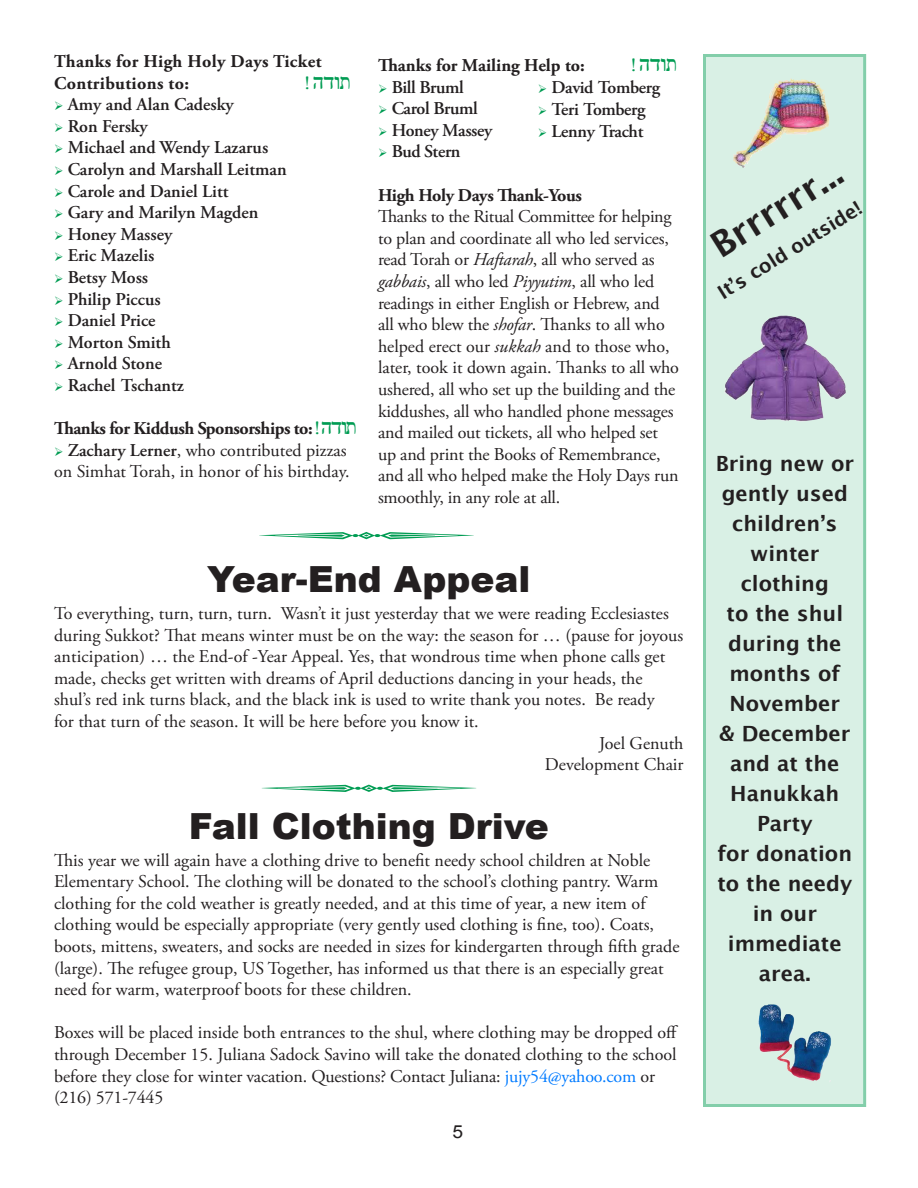
<style>
.page{position:relative;width:918px;height:1188px;background:#fff}
.page>*{position:absolute;margin:0;border:0;box-sizing:border-box;transform-origin:0 0}
.t1{font:900 36px "Arial";color:#231f20}
.t2{font:700 36px "Lucida Grande";color:#231f20}
.t3{font:700 21px/30px "Lucida Grande";color:#231f20}
.t4{font:700 19.5px "Lucida Grande";color:#231f20}
.t5{font:18px/21.6px "Adobe Garamond Pro";letter-spacing:-.005em;color:#231f20}
.t6{font:600 18px "Adobe Garamond Pro";letter-spacing:-.01em;color:#231f20}
.t7{font:700 18px "Adobe Garamond Pro";letter-spacing:.02em;color:#231f20}
.t8{font:700 18px "Adobe Garamond Pro";letter-spacing:-.025em;color:#231f20}
.t9{font:700 18px "Adobe Garamond Pro";color:#231f20}
.t10{font:700 18px "Adobe Garamond Pro";letter-spacing:-.02em;color:#231f20}
.t11{font:18px "Arial";color:#231f20;scale:1.07 1}
.t12{font:16.5px "Penina KF Mac Plain";letter-spacing:.025em;color:#009c53}
.s1{color:#009c53}
.s2{font-family:"Penina KF Mac Plain";font-weight:400;font-size:16.5px;color:#009c53}
.s3{font-weight:600}
.s4{font-style:italic}
.s5{color:#007bff}
</style>
<div class="page">
<div style="left:703px;top:54px;width:163px;height:1053px;background:#d9f0e5"></div>
<img style="left:724px;top:316px;width:122px;height:105px">
<img style="left:733px;top:79px;width:97px;height:89px">
<img style="left:758px;top:1004px;width:73px;height:78px">
<p class="t7" style="left:54px;top:51px;width:269px">Thanks for High Holy Days Ticket</p>
<p class="t7" style="left:54px;top:72px;width:137px">Contributions to:</p>
<p class="t12" style="left:306px;top:72px;width:46px">! HDWT</p>
<p class="t6" style="left:54px;top:94px;width:181px"><span class="s1">➢</span> Amy and Alan Cadesky</p>
<p class="t6" style="left:54px;top:116px;width:95px"><span class="s1">➢</span> Ron Fersky</p>
<p class="t6" style="left:54px;top:137px;width:216px"><span class="s1">➢</span> Michael and Wendy Lazarus</p>
<p class="t6" style="left:54px;top:159px;width:234px"><span class="s1">➢</span> Carolyn and Marshall Leitman</p>
<p class="t6" style="left:54px;top:181px;width:176px"><span class="s1">➢</span> Carole and Daniel Litt</p>
<p class="t6" style="left:54px;top:202px;width:206px"><span class="s1">➢</span> Gary and Marilyn Magden</p>
<p class="t6" style="left:54px;top:224px;width:120px"><span class="s1">➢</span> Honey Massey</p>
<p class="t6" style="left:54px;top:245px;width:102px"><span class="s1">➢</span> Eric Mazelis</p>
<p class="t6" style="left:54px;top:267px;width:96px"><span class="s1">➢</span> Betsy Moss</p>
<p class="t6" style="left:54px;top:289px;width:108px"><span class="s1">➢</span> Philip Piccus</p>
<p class="t6" style="left:54px;top:310px;width:103px"><span class="s1">➢</span> Daniel Price</p>
<p class="t6" style="left:54px;top:332px;width:118px"><span class="s1">➢</span> Morton Smith</p>
<p class="t6" style="left:54px;top:353px;width:110px"><span class="s1">➢</span> Arnold Stone</p>
<p class="t6" style="left:54px;top:375px;width:131px"><span class="s1">➢</span> Rachel Tschantz</p>
<p class="t8" style="left:54px;top:418px;width:304px">Thanks for Kiddush Sponsorships to: <span class="s2">! HDWT</span></p>
<p class="t5" style="left:54px;top:440px;width:297px"><span class="s1">➢</span> <span class="s3">Zachary Lerner</span>, who contributed pizzas on Simhat Torah, in honor of his birthday.</p>
<p class="t9" style="left:378px;top:55px;width:208px">Thanks for Mailing Help to:</p>
<p class="t12" style="left:632px;top:54px;width:46px">! HDWT</p>
<p class="t6" style="left:378px;top:77px;width:87px"><span class="s1">➢</span> Bill Bruml</p>
<p class="t6" style="left:378px;top:98px;width:101px"><span class="s1">➢</span> Carol Bruml</p>
<p class="t6" style="left:378px;top:120px;width:116px"><span class="s1">➢</span> Honey Massey</p>
<p class="t6" style="left:378px;top:141px;width:84px"><span class="s1">➢</span> Bud Stern</p>
<p class="t10" style="left:378px;top:184px;width:205px">High Holy Days Thank-Yous</p>
<p class="t5" style="left:378px;top:206px;width:295px">Thanks to the Ritual Committee for helping</p>
<p class="t5" style="left:378px;top:228px;width:302px">to plan and coordinate all who led services, read Torah or <span class="s4">Haftarah</span>, all who served as <span class="s4">gabbais</span>, all who led <span class="s4">Piyyutim</span>, all who led readings in either English or Hebrew, and all who blew the <span class="s4">shofar</span>. Thanks to all who helped erect our <span class="s4">sukkah</span> and to those who, later, took it down again. Thanks to all who ushered, all who set up the building and the kiddushes, all who handled phone messages and mailed out tickets, all who helped set up and print the Books of Remembrance, and all who helped make the Holy Days run smoothly, in any role at all.</p>
<p class="t6" style="left:538px;top:77px;width:124px"><span class="s1">➢</span> David Tomberg</p>
<p class="t6" style="left:538px;top:99px;width:109px"><span class="s1">➢</span> Teri Tomberg</p>
<p class="t6" style="left:538px;top:121px;width:107px"><span class="s1">➢</span> Lenny Tracht</p>
<p class="t1" style="left:207px;top:553px;width:325px">Year-End Appeal</p>
<p class="t5" style="left:54px;top:603px;width:631px">To everything, turn, turn, turn. Wasn’t it just yesterday that we were reading Ecclesiastes during Sukkot? That means winter must be on the way: the season for … (pause for joyous</p>
<p class="t5" style="left:54px;top:646px;width:613px">anticipation) … the End-of -Year Appeal. Yes, that wondrous time when phone calls get made, checks get written with dreams of April deductions dancing in your heads, the shul’s red ink turns black, and the black ink is used to write thank you notes. Be ready</p>
<p class="t5" style="left:54px;top:711px;width:426px">for that turn of the season. It will be here before you know it.</p>
<p class="t5" style="left:599px;top:733px;width:86px">Joel Genuth</p>
<p class="t5" style="left:545px;top:754px;width:140px">Development Chair</p>
<p class="t1" style="left:189px;top:800px;width:362px">Fall Clothing Drive</p>
<p class="t5" style="left:54px;top:850px;width:627px">This year we will again have a clothing drive to benefit needy school children at Noble Elementary School. The clothing will be donated to the school’s clothing pantry. Warm clothing for the cold weather is greatly needed, and at this time of year, a new item of clothing would be especially appropriate (very gently used clothing is fine, too). Coats, boots, mittens, sweaters, and socks are needed in sizes for kindergarten through fifth grade (large). The refugee group, US Together, has informed us that there is an especially great need for warm, waterproof boots for these children.</p>
<p class="t5" style="left:54px;top:1022px;width:626px">Boxes will be placed inside both entrances to the shul, where clothing may be dropped off through December 15. Juliana Sadock Savino will take the donated clothing to the school before they close for winter vacation. Questions? Contact Juliana: <span class="s5">jujy54@yahoo.com</span> or (216) 571-7445</p>
<p class="t11" style="left:453px;top:1120px;width:12px">5</p>
<p class="t2" style="left:698px;top:223px;width:149px;rotate:-32deg">Brrrrrr...</p>
<p class="t4" style="left:711px;top:281px;width:168px;rotate:-32deg">It’s cold outside!</p>
<p class="t3" style="left:716px;top:448px;width:140px">Bring new or gently used</p>
<p class="t3" style="left:732px;top:508px;width:107px">children’s</p>
<p class="t3" style="left:750px;top:538px;width:71px">winter</p>
<p class="t3" style="left:741px;top:568px;width:90px">clothing</p>
<p class="t3" style="left:727px;top:598px;width:118px;text-align:justify">to the shul during the months of</p>
<p class="t3" style="left:730px;top:688px;width:112px">November</p>
<p class="t3" style="left:719px;top:718px;width:133px">&amp; December</p>
<p class="t3" style="left:730px;top:748px;width:111px">and at the</p>
<p class="t3" style="left:730px;top:778px;width:111px">Hanukkah</p>
<p class="t3" style="left:757px;top:808px;width:57px">Party</p>
<p class="t3" style="left:717px;top:838px;width:136px">for donation to the needy</p>
<p class="t3" style="left:753px;top:898px;width:66px">in our</p>
<p class="t3" style="left:728px;top:928px;width:115px">immediate</p>
<p class="t3" style="left:759px;top:958px;width:53px">area.</p>
</div>
